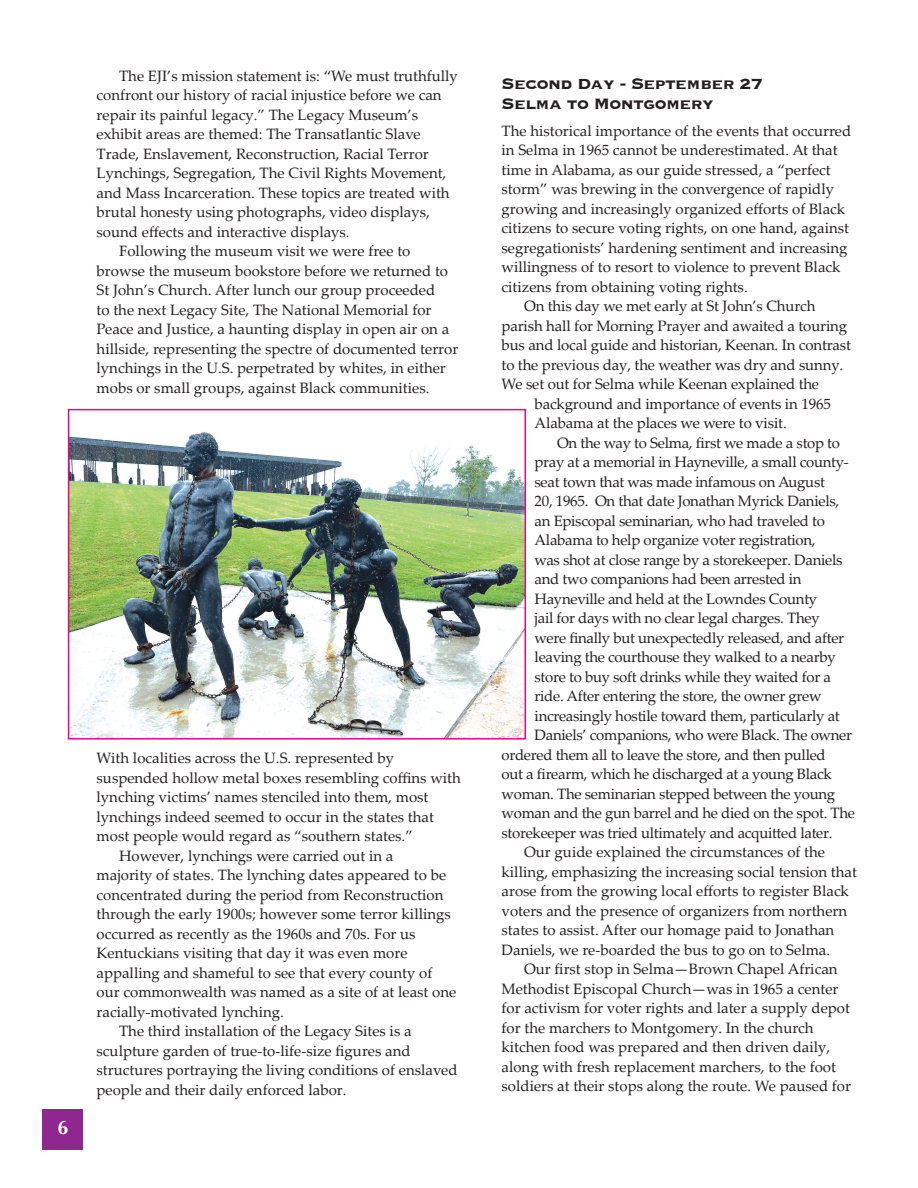
<style>
.page{position:relative;width:918px;height:1188px;background:#fff}
.page>*{position:absolute;margin:0;border:0;box-sizing:border-box;transform-origin:0 0}
.t1{font:700 19.5px "Copperplate";letter-spacing:-.03em;color:#231f20}
.t2{font:700 19.5px "Optima";color:#fff}
.t3{font:15px/19.5px "Palatino Linotype";color:#231f20}
.t4{font:15px "Palatino Linotype";letter-spacing:-.02em;color:#231f20}
</style>
<div class="page">
<div style="left:43px;top:1109px;width:40px;height:41px;background:#90268f"></div>
<img style="left:71px;top:432px;width:452px;height:305px">
<div style="left:68px;top:409px;width:458px;height:331px;border:2px solid #ed028c"></div>
<p class="t3" style="left:97px;top:65px;width:363px;text-indent:22px">The EJI’s mission statement is: “We must truthfully confront our history of racial injustice before we can repair its painful legacy.” The Legacy Museum’s exhibit areas are themed: The Transatlantic Slave Trade, Enslavement, Reconstruction, Racial Terror Lynchings, Segregation, The Civil Rights Movement, and Mass Incarceration. These topics are treated with brutal honesty using photographs, video displays, sound effects and interactive displays.</p>
<p class="t3" style="left:97px;top:241px;width:363px;text-indent:22px">Following the museum visit we were free to browse the museum bookstore before we returned to St John’s Church. After lunch our group proceeded<br>to the next Legacy Site, The National Memorial for Peace and Justice, a haunting display in open air on a hillside, representing the spectre of documented terror lynchings in the U.S. perpetrated by whites, in either mobs or small groups, against Black communities.</p>
<p class="t2" style="left:57px;top:1116px;width:12px">6</p>
<p class="t3" style="left:97px;top:748px;width:366px">With localities across the U.S. represented by suspended hollow metal boxes resembling coffins with lynching victims’ names stenciled into them, most lynchings indeed seemed to occur in the states that most people would regard as “southern states.”</p>
<p class="t3" style="left:97px;top:845px;width:361px;text-indent:22px">However, lynchings were carried out in a<br>majority of states. The lynching dates appeared to be concentrated during the period from Reconstruction through the early 1900s; however some terror killings occurred as recently as the 1960s and 70s. For us Kentuckians visiting that day it was even more appalling and shameful to see that every county of our commonwealth was named as a site of at least one racially-motivated lynching.</p>
<p class="t3" style="left:97px;top:1021px;width:362px;text-indent:22px">The third installation of the Legacy Sites is a sculpture garden of true-to-life-size figures and structures portraying the living conditions of enslaved people and their daily enforced labor.</p>
<p class="t1" style="left:502px;top:71px;width:263px">Second Day - September 27</p>
<p class="t1" style="left:502px;top:91px;width:214px">Selma to Montgomery</p>
<p class="t3" style="left:502px;top:120px;width:351px">The historical importance of the events that occurred in Selma in 1965 cannot be underestimated. At that time in Alabama, as our guide stressed, a “perfect storm” was brewing in the convergence of rapidly growing and increasingly organized efforts of Black citizens to secure voting rights, on one hand, against segregationists’ hardening sentiment and increasing willingness of to resort to violence to prevent Black citizens from obtaining voting rights.</p>
<p class="t3" style="left:524px;top:296px;width:293px">On this day we met early at St John’s Church</p>
<p class="t3" style="left:502px;top:315px;width:347px">parish hall for Morning Prayer and awaited a touring</p>
<p class="t3" style="left:502px;top:335px;width:351px">bus and local guide and historian, Keenan. In contrast</p>
<p class="t3" style="left:502px;top:354px;width:343px">to the previous day, the weather was dry and sunny.</p>
<p class="t3" style="left:502px;top:374px;width:319px">We set out for Selma while Keenan explained the</p>
<p class="t3" style="left:535px;top:393px;width:298px">background and importance of events in 1965</p>
<p class="t3" style="left:535px;top:413px;width:254px">Alabama at the places we were to visit.</p>
<p class="t4" style="left:557px;top:432px;width:284px">On the way to Selma, first we made a stop to</p>
<p class="t4" style="left:535px;top:451px;width:316px">pray at a memorial in Hayneville, a small county-</p>
<p class="t4" style="left:535px;top:471px;width:292px">seat town that was made infamous on August</p>
<p class="t4" style="left:535px;top:490px;width:306px">20, 1965. On that date Jonathan Myrick Daniels,</p>
<p class="t4" style="left:535px;top:510px;width:292px">an Episcopal seminarian, who had traveled to</p>
<p class="t4" style="left:535px;top:529px;width:283px">Alabama to help organize voter registration,</p>
<p class="t4" style="left:535px;top:549px;width:309px">was shot at close range by a storekeeper. Daniels</p>
<p class="t4" style="left:535px;top:568px;width:269px">and two companions had been arrested in</p>
<p class="t4" style="left:535px;top:588px;width:284px">Hayneville and held at the Lowndes County</p>
<p class="t4" style="left:535px;top:607px;width:287px">jail for days with no clear legal charges. They</p>
<p class="t4" style="left:535px;top:627px;width:311px">were finally but unexpectedly released, and after</p>
<p class="t4" style="left:535px;top:646px;width:303px">leaving the courthouse they walked to a nearby</p>
<p class="t4" style="left:535px;top:666px;width:298px">store to buy soft drinks while they waited for a</p>
<p class="t4" style="left:535px;top:685px;width:289px">ride. After entering the store, the owner grew</p>
<p class="t4" style="left:535px;top:705px;width:307px">increasingly hostile toward them, particularly at</p>
<p class="t4" style="left:535px;top:724px;width:319px">Daniels’ companions, who were Black. The owner</p>
<p class="t4" style="left:502px;top:744px;width:326px">ordered them all to leave the store, and then pulled</p>
<p class="t4" style="left:502px;top:763px;width:332px">out a firearm, which he discharged at a young Black</p>
<p class="t4" style="left:502px;top:783px;width:335px">woman. The seminarian stepped between the young</p>
<p class="t4" style="left:502px;top:802px;width:355px">woman and the gun barrel and he died on the spot. The</p>
<p class="t4" style="left:502px;top:822px;width:332px">storekeeper was tried ultimately and acquitted later.</p>
<p class="t3" style="left:502px;top:842px;width:357px;text-indent:22px">Our guide explained the circumstances of the killing, emphasizing the increasing social tension that arose from the growing local efforts to register Black voters and the presence of organizers from northern states to assist. After our homage paid to Jonathan Daniels, we re-boarded the bus to go on to Selma.</p>
<p class="t3" style="left:502px;top:959px;width:351px;text-indent:22px">Our first stop in Selma—Brown Chapel African Methodist Episcopal Church—was in 1965 a center for activism for voter rights and later a supply depot for the marchers to Montgomery. In the church kitchen food was prepared and then driven daily, along with fresh replacement marchers, to the foot soldiers at their stops along the route. We paused for</p>
</div>
